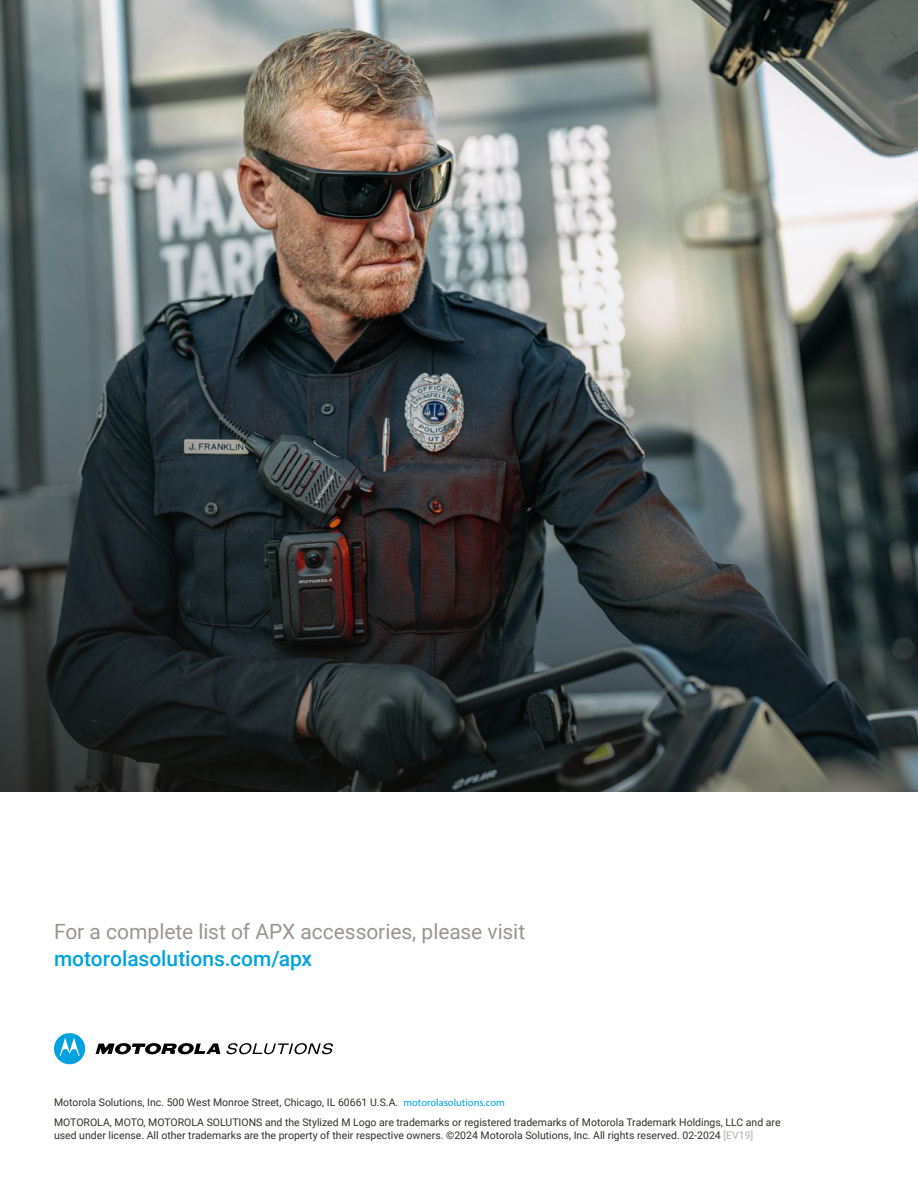
<style>
.page{position:relative;width:918px;height:1188px;background:#fff}
.page>*{position:absolute;margin:0;border:0;box-sizing:border-box;transform-origin:0 0}
.t1{font:21px "Roboto";letter-spacing:-.005em;color:#9b9590}
.t2{font:500 21px "Roboto";letter-spacing:-.005em;color:#00a3e0}
.t3{font:10.5px/19.5px "Roboto";color:#352f2a}
.s1{font-family:"Myriad Pro";color:#00a3e0}
.s2{color:#b4aea9}
</style>
<div class="page">
<img style="left:0;top:0;width:918px;height:792px">
<svg style="left:96px;top:1043px;width:124px;height:12px"></svg>
<svg style="left:54px;top:1033px;width:31px;height:31px"></svg>
<svg style="left:227px;top:1043px;width:106px;height:11px"></svg>
<h1 class="t1" style="left:54px;top:917px;width:473px">For a complete list of APX accessories, please visit</h1>
<h1 class="t2" style="left:54px;top:944px;width:260px">motorolasolutions.com/apx</h1>
<p class="t3" style="left:54px;top:1093px;width:728px">Motorola Solutions, Inc. 500 West Monroe Street, Chicago, IL 60661 U.S.A. <span class="s1">motorolasolutions.com<br></span>MOTOROLA, MOTO, MOTOROLA SOLUTIONS and the Stylized M Logo are trademarks or registered trademarks of Motorola Trademark Holdings, LLC and are</p>
<p class="t3" style="left:54px;top:1125px;width:701px">used under license. All other trademarks are the property of their respective owners. ©2024 Motorola Solutions, Inc. All rights reserved. 02-2024 <span class="s2">[EV19]</span></p>
</div>
